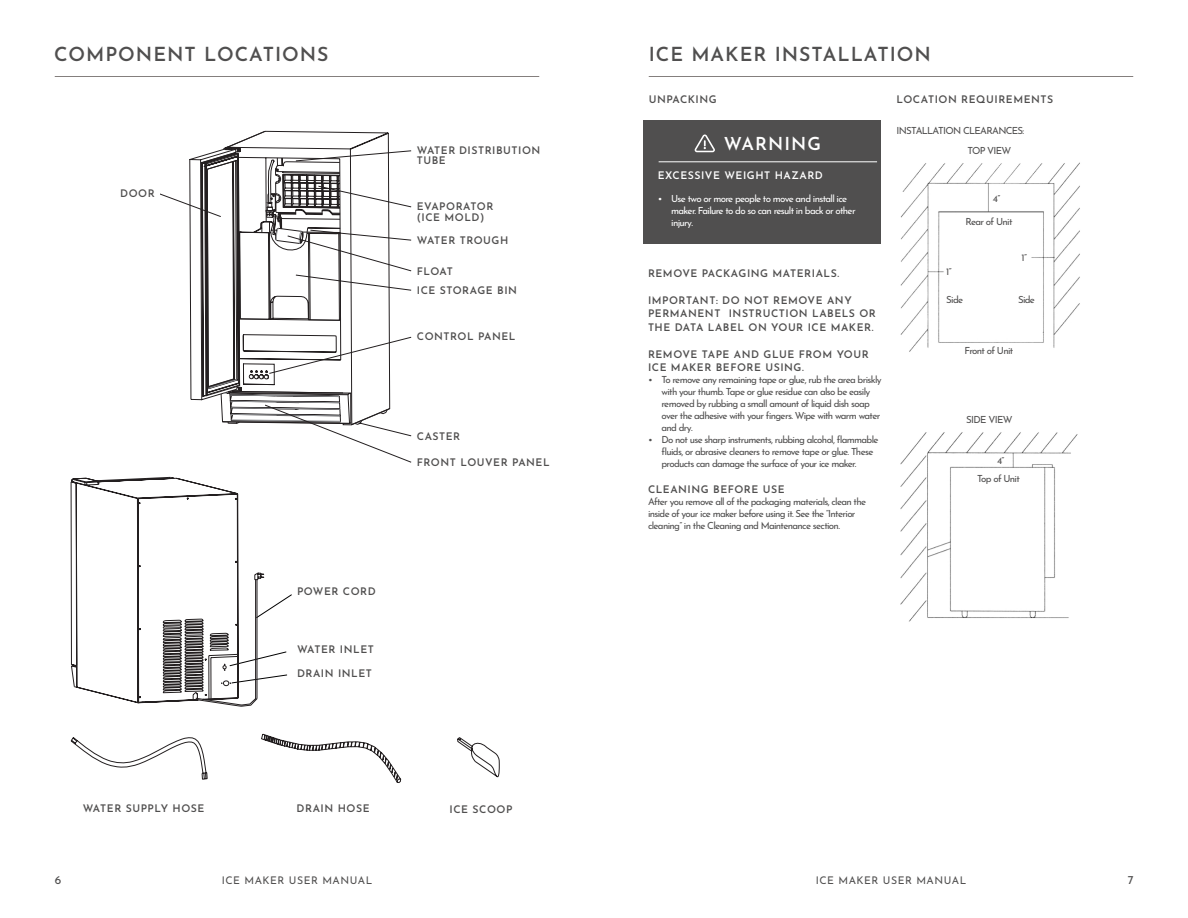
<style>
.page{position:relative;width:1188px;height:918px;background:#fff}
.page>*{position:absolute;margin:0;border:0;box-sizing:border-box;transform-origin:0 0}
.AMD_Header_1{font:600 19.5px "Josefin Sans";letter-spacing:.05em;color:#504f4f}
.AMD_Body_Copy_1{font:600 18px "Josefin Sans";letter-spacing:.06em;color:#fff}
.t1{font:12px "Josefin Sans";color:#504f4f}
.AMD_Header_3{font:600 10.5px/13.5px "Josefin Sans";letter-spacing:.05em;color:#504f4f}
.t2{font:10.5px "Josefin Sans";letter-spacing:.05em;color:#504f4f}
.AMD_Header_3-2{font:600 10.5px "Josefin Sans";letter-spacing:.05em;color:#fff}
.AMD_Body_Copy_2{font:9.75px/12px "Josefin Sans";letter-spacing:-.07em;color:#504f4f}
.t3{font:9.75px/12px "Josefin Sans";letter-spacing:-.07em;color:#fff}
</style>
<div class="page">
<hr style="left:55px;top:76px;width:484px;height:1px;background:#847f7d">
<hr style="left:649px;top:76px;width:484px;height:1px;background:#847f7d">
<div style="left:644px;top:120px;width:237px;height:124px;background:#504f4f"></div>
<svg style="left:71px;top:706px;width:193px;height:74px"></svg>
<svg style="left:71px;top:477px;width:216px;height:229px"></svg>
<svg style="left:163px;top:476px;width:129px;height:159px"></svg>
<svg style="left:161px;top:131px;width:190px;height:293px"></svg>
<svg style="left:265px;top:151px;width:146px;height:311px"></svg>
<svg style="left:458px;top:738px;width:41px;height:39px"></svg>
<svg style="left:261px;top:734px;width:140px;height:49px"></svg>
<img style="left:900px;top:162px;width:180px;height:190px">
<img style="left:900px;top:432px;width:178px;height:190px">
<hr style="left:659px;top:161px;width:218px;height:1px;background:#fff">
<svg style="left:695px;top:135px;width:20px;height:17px"></svg>
<p class="AMD_Header_1" style="left:54px;top:40px;width:276px">COMPONENT LOCATIONS</p>
<p class="AMD_Header_1" style="left:649px;top:40px;width:284px">ICE MAKER INSTALLATION</p>
<p class="AMD_Header_3" style="left:120px;top:186px;width:36px">DOOR</p>
<p class="AMD_Header_3" style="left:417px;top:144px;width:125px;line-height:10.5px">WATER DISTRIBUTION<br>TUBE</p>
<p class="AMD_Header_3" style="left:417px;top:200px;width:78px;line-height:10.5px">EVAPORATOR (ICE MOLD)</p>
<p class="AMD_Header_3" style="left:417px;top:233px;width:93px">WATER TROUGH</p>
<p class="AMD_Header_3" style="left:417px;top:263px;width:38px">FLOAT</p>
<p class="AMD_Header_3" style="left:417px;top:282px;width:102px">ICE STORAGE BIN</p>
<p class="AMD_Header_3" style="left:417px;top:328px;width:100px">CONTROL PANEL</p>
<p class="AMD_Header_3" style="left:417px;top:429px;width:45px">CASTER</p>
<p class="AMD_Header_3" style="left:417px;top:455px;width:134px">FRONT LOUVER PANEL</p>
<p class="AMD_Header_3" style="left:297px;top:584px;width:80px">POWER CORD</p>
<p class="AMD_Header_3" style="left:297px;top:642px;width:78px">WATER INLET</p>
<p class="AMD_Header_3" style="left:297px;top:665px;width:76px">DRAIN INLET</p>
<p class="AMD_Header_3" style="left:83px;top:801px;width:123px">WATER SUPPLY HOSE</p>
<p class="AMD_Header_3" style="left:297px;top:801px;width:74px">DRAIN HOSE</p>
<p class="AMD_Header_3" style="left:450px;top:802px;width:64px">ICE SCOOP</p>
<p class="AMD_Header_3" style="left:649px;top:92px;width:70px">UNPACKING</p>
<p class="AMD_Header_3" style="left:897px;top:92px;width:158px">LOCATION REQUIREMENTS</p>
<p class="AMD_Body_Copy_2" style="left:897px;top:123px;width:129px">INSTALLATION CLEARANCES:</p>
<p class="AMD_Body_Copy_2" style="left:967px;top:144px;width:46px">TOP VIEW</p>
<p class="AMD_Body_Copy_1" style="left:724px;top:130px;width:99px">WARNING</p>
<p class="AMD_Header_3-2" style="left:658px;top:168px;width:167px">EXCESSIVE WEIGHT HAZARD</p>
<p class="t3" style="left:671px;top:192px;width:186px;text-indent:-14px">• Use two or more people to move and install ice maker. Failure to do so can result in back or other injury.</p>
<p class="AMD_Header_3" style="left:648px;top:266px;width:193px">REMOVE PACKAGING MATERIALS.</p>
<p class="AMD_Header_3" style="left:648px;top:293px;width:229px">IMPORTANT: DO NOT REMOVE ANY<br>PERMANENT INSTRUCTION LABELS OR<br>THE DATA LABEL ON YOUR ICE MAKER.</p>
<p class="AMD_Header_3" style="left:648px;top:347px;width:222px">REMOVE TAPE AND GLUE FROM YOUR<br>ICE MAKER BEFORE USING.</p>
<p class="AMD_Body_Copy_2" style="left:662px;top:373px;width:222px;text-indent:-14px">• To remove any remaining tape or glue, rub the area briskly with your thumb. Tape or glue residue can also be easily removed by rubbing a small amount of liquid dish soap over the adhesive with your fingers. Wipe with warm water and dry.</p>
<p class="AMD_Body_Copy_2" style="left:662px;top:433px;width:219px;text-indent:-14px">• Do not use sharp instruments, rubbing alcohol, flammable fluids, or abrasive cleaners to remove tape or glue. These products can damage the surface of your ice maker.</p>
<p class="AMD_Header_3" style="left:648px;top:482px;width:138px">CLEANING BEFORE USE</p>
<p class="AMD_Body_Copy_2" style="left:648px;top:495px;width:220px">After you remove all of the packaging materials, clean the inside of your ice maker before using it. See the “Interior cleaning” in the Cleaning and Maintenance section.</p>
<p class="AMD_Body_Copy_2" style="left:993px;top:192px;width:9px">4”</p>
<p class="AMD_Body_Copy_2" style="left:946px;top:265px;width:7px">1”</p>
<p class="AMD_Body_Copy_2" style="left:966px;top:215px;width:49px">Rear of Unit</p>
<p class="AMD_Body_Copy_2" style="left:1022px;top:251px;width:7px">1”</p>
<p class="AMD_Body_Copy_2" style="left:946px;top:293px;width:18px">Side</p>
<p class="AMD_Body_Copy_2" style="left:1018px;top:293px;width:18px">Side</p>
<p class="AMD_Body_Copy_2" style="left:965px;top:344px;width:50px">Front of Unit</p>
<p class="AMD_Body_Copy_2" style="left:966px;top:413px;width:48px">SIDE VIEW</p>
<p class="AMD_Body_Copy_2" style="left:997px;top:454px;width:9px">4”</p>
<p class="AMD_Body_Copy_2" style="left:977px;top:472px;width:44px">Top of Unit</p>
<p class="t1" style="left:55px;top:871px;width:8px">6</p>
<p class="t2" style="left:222px;top:872px;width:152px">ICE MAKER USER MANUAL</p>
<p class="t2" style="left:816px;top:872px;width:152px">ICE MAKER USER MANUAL</p>
<p class="t1" style="left:1128px;top:871px;width:7px">7</p>
</div>
